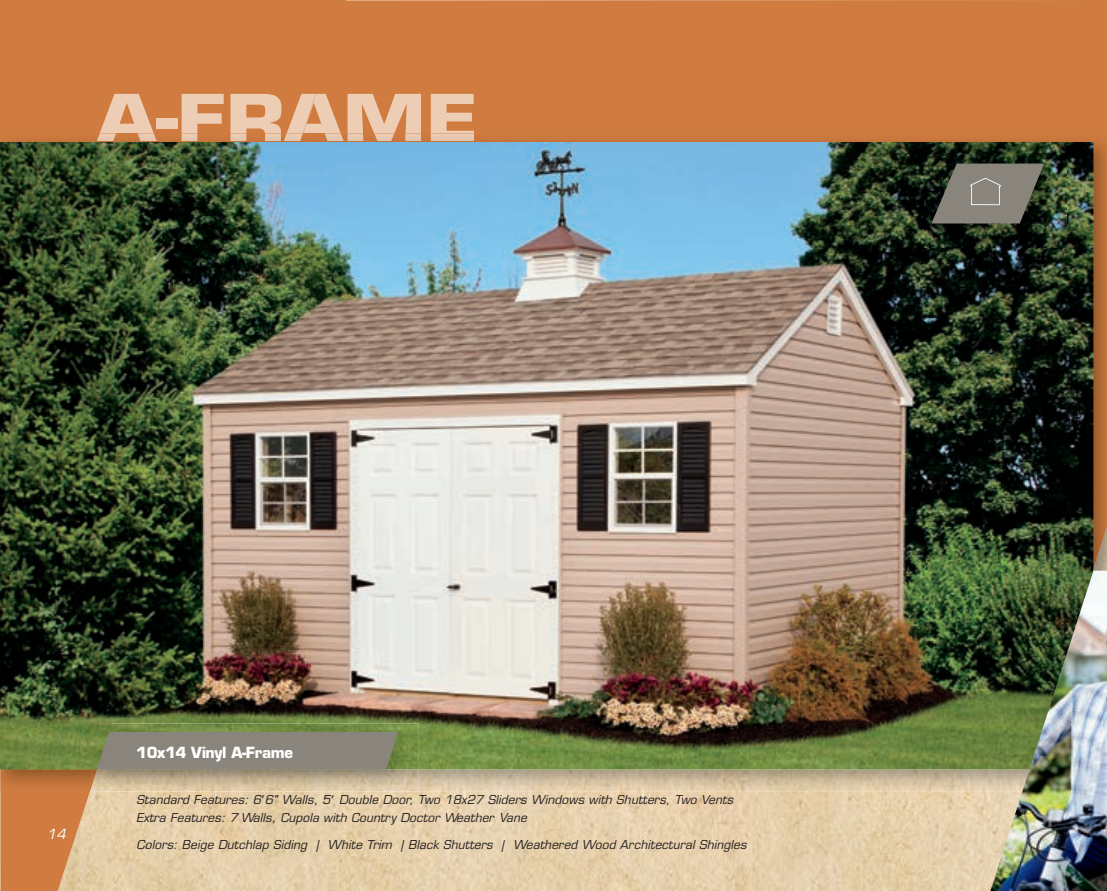
<style>
.page{position:relative;width:1107px;height:891px;background:#fff}
.page>*{position:absolute;margin:0;border:0;box-sizing:border-box;transform-origin:0 0}
.t1{font:700 63.3px "Eurostile";color:#edceb5;scale:1.25 1}
.t2{font:700 15px "Eurostile";letter-spacing:-.02em;color:#fff}
.t3{font:italic 13.5px "Eurostile";color:#fff}
.t4{font:italic 12px/18px "Eurostile";letter-spacing:.01em;color:#231f20}
.s1{font-family:"Univers";font-style:normal}
.s2{font-family:"Univers";font-weight:100;font-style:normal;font-stretch:ultra-condensed}
</style>
<div class="page">
<img style="left:346px;top:792px;width:644px;height:99px">
<div style="left:346px;top:0;width:761px;height:134px;background:#d07c40"></div>
<svg style="left:0;top:0;width:346px;height:891px;background:#d69966"></svg>
<div style="left:97px;top:94px;width:377px;height:40px;background:#d07c40"></div>
<img style="left:300px;top:770px;width:690px;height:22px">
<img style="left:1094px;top:134px;width:13px;height:435px">
<div style="left:300px;top:134px;width:799px;height:11px;background:#c9783e"></div>
<img style="left:303px;top:134px;width:171px;height:7px">
<img style="left:97px;top:134px;width:206px;height:7px">
<img style="left:0;top:142px;width:1094px;height:628px">
<img style="left:990px;top:571px;width:117px;height:320px">
<img style="left:90px;top:723px;width:329px;height:68px">
<img style="left:90px;top:770px;width:7px;height:21px">
<div style="left:97px;top:732px;width:301px;height:37px;background:#8a857c"></div>
<img style="left:924px;top:154px;width:143px;height:93px">
<svg style="left:932px;top:164px;width:112px;height:59px;background:#727067"></svg>
<h1 class="t1" style="left:98px;top:79px;width:307px">A-FRAME</h1>
<p class="t3" style="left:47px;top:825px;width:20px">14</p>
<p class="t2" style="left:136px;top:743px;width:158px">10x14 Vinyl A-Frame</p>
<p class="t4" style="left:137px;top:791px;width:598px">Standard Features: 6<span class="s1">’</span>6" Walls, 5<span class="s1">’</span> Double Door, Two 18x27 Sliders Windows with Shutters, Two Vents<br>Extra Features: 7<span class="s2">’</span> Walls, Cupola with Country Doctor Weather Vane</p>
<p class="t4" style="left:137px;top:836px;width:612px">Colors: Beige Dutchlap Siding | White Trim | Black Shutters | Weathered Wood Architectural Shingles</p>
</div>
